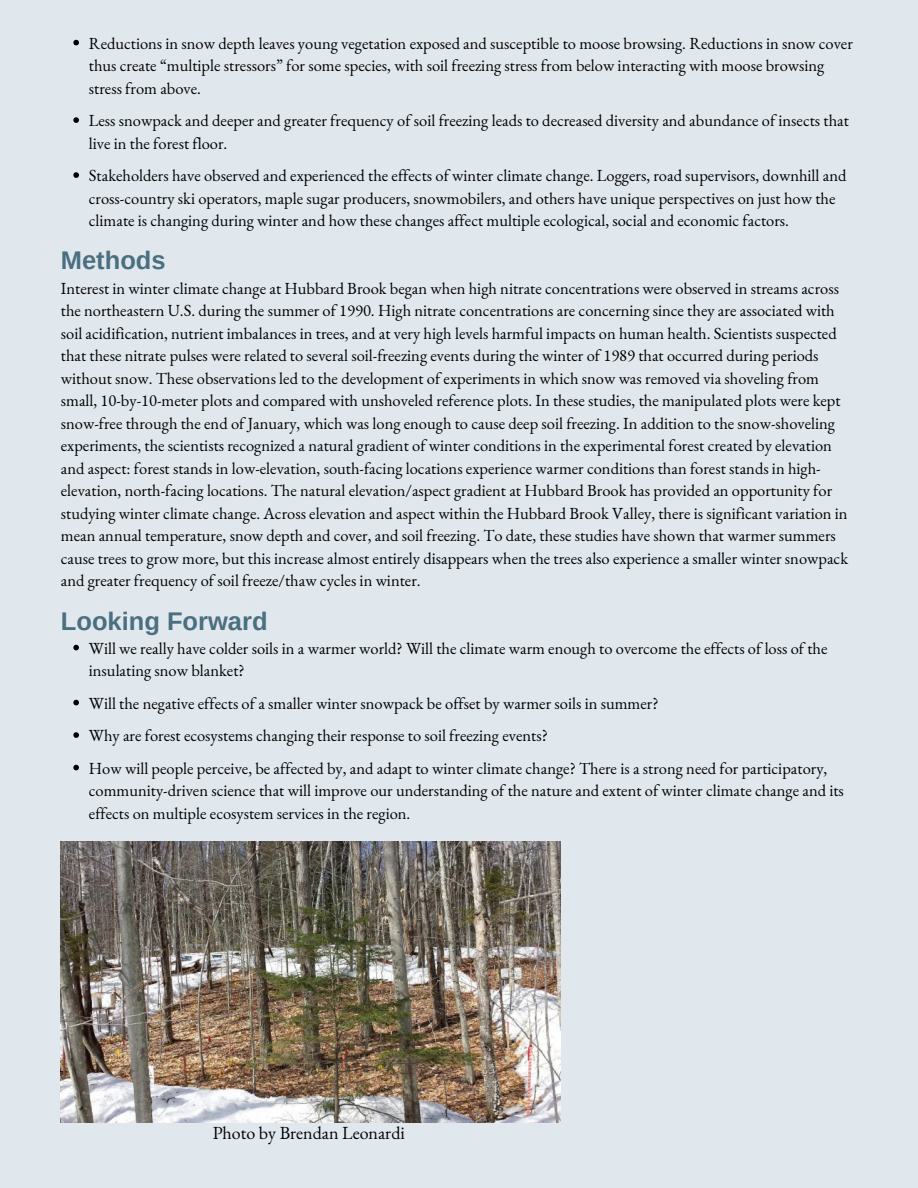
<style>
.page{position:relative;width:918px;height:1188px;background:#e1e8ed}
.page>*{position:absolute;margin:0;border:0;box-sizing:border-box;transform-origin:0 0}
.t1{font:700 25.5px "Arimo";color:#4a6f80}
.t2{font:18px "EB Garamond";color:#000}
.t3{font:16.5px/22.5px "EB Garamond";color:#000}
</style>
<div class="page">
<svg style="left:73px;top:40px;width:6px;height:5px"></svg>
<svg style="left:73px;top:117px;width:6px;height:6px"></svg>
<svg style="left:73px;top:172px;width:6px;height:6px"></svg>
<svg style="left:73px;top:645px;width:6px;height:5px"></svg>
<svg style="left:73px;top:700px;width:6px;height:5px"></svg>
<svg style="left:73px;top:732px;width:6px;height:6px"></svg>
<svg style="left:73px;top:765px;width:6px;height:5px"></svg>
<img style="left:61px;top:842px;width:499px;height:281px">
<p class="t3" style="left:89px;top:31px;width:766px">Reductions in snow depth leaves young vegetation exposed and susceptible to moose browsing. Reductions in snow cover thus create “multiple stressors” for some species, with soil freezing stress from below interacting with moose browsing stress from above.</p>
<p class="t3" style="left:89px;top:109px;width:762px">Less snowpack and deeper and greater frequency of soil freezing leads to decreased diversity and abundance of insects that live in the forest floor.</p>
<p class="t3" style="left:89px;top:164px;width:759px">Stakeholders have observed and experienced the effects of winter climate change. Loggers, road supervisors, downhill and cross-country ski operators, maple sugar producers, snowmobilers, and others have unique perspectives on just how the climate is changing during winter and how these changes affect multiple ecological, social and economic factors.</p>
<p class="t1" style="left:61px;top:246px;width:106px">Methods</p>
<p class="t3" style="left:61px;top:276px;width:789px">Interest in winter climate change at Hubbard Brook began when high nitrate concentrations were observed in streams across the northeastern U.S. during the summer of 1990. High nitrate concentrations are concerning since they are associated with soil acidification, nutrient imbalances in trees, and at very high levels harmful impacts on human health. Scientists suspected that these nitrate pulses were related to several soil-freezing events during the winter of 1989 that occurred during periods without snow. These observations led to the development of experiments in which snow was removed via shoveling from small, 10-by-10-meter plots and compared with unshoveled reference plots. In these studies, the manipulated plots were kept snow-free through the end of January, which was long enough to cause deep soil freezing. In addition to the snow-shoveling experiments, the scientists recognized a natural gradient of winter conditions in the experimental forest created by elevation and aspect: forest stands in low-elevation, south-facing locations experience warmer conditions than forest stands in high&shy;elevation, north-facing locations. The natural elevation/aspect gradient at Hubbard Brook has provided an opportunity for studying winter climate change. Across elevation and aspect within the Hubbard Brook Valley, there is significant variation in mean annual temperature, snow depth and cover, and soil freezing. To date, these studies have shown that warmer summers cause trees to grow more, but this increase almost entirely disappears when the trees also experience a smaller winter snowpack and greater frequency of soil freeze/thaw cycles in winter.</p>
<p class="t1" style="left:61px;top:607px;width:208px">Looking Forward</p>
<p class="t3" style="left:89px;top:636px;width:740px">Will we really have colder soils in a warmer world? Will the climate warm enough to overcome the effects of loss of the insulating snow blanket?</p>
<p class="t3" style="left:89px;top:691px;width:571px">Will the negative effects of a smaller winter snowpack be offset by warmer soils in summer?</p>
<p class="t3" style="left:89px;top:724px;width:460px">Why are forest ecosystems changing their response to soil freezing events?</p>
<p class="t3" style="left:89px;top:756px;width:757px">How will people perceive, be affected by, and adapt to winter climate change? There is a strong need for participatory, community-driven science that will improve our understanding of the nature and extent of winter climate change and its effects on multiple ecosystem services in the region.</p>
<p class="t2" style="left:213px;top:1121px;width:194px">Photo by Brendan Leonardi</p>
</div>
